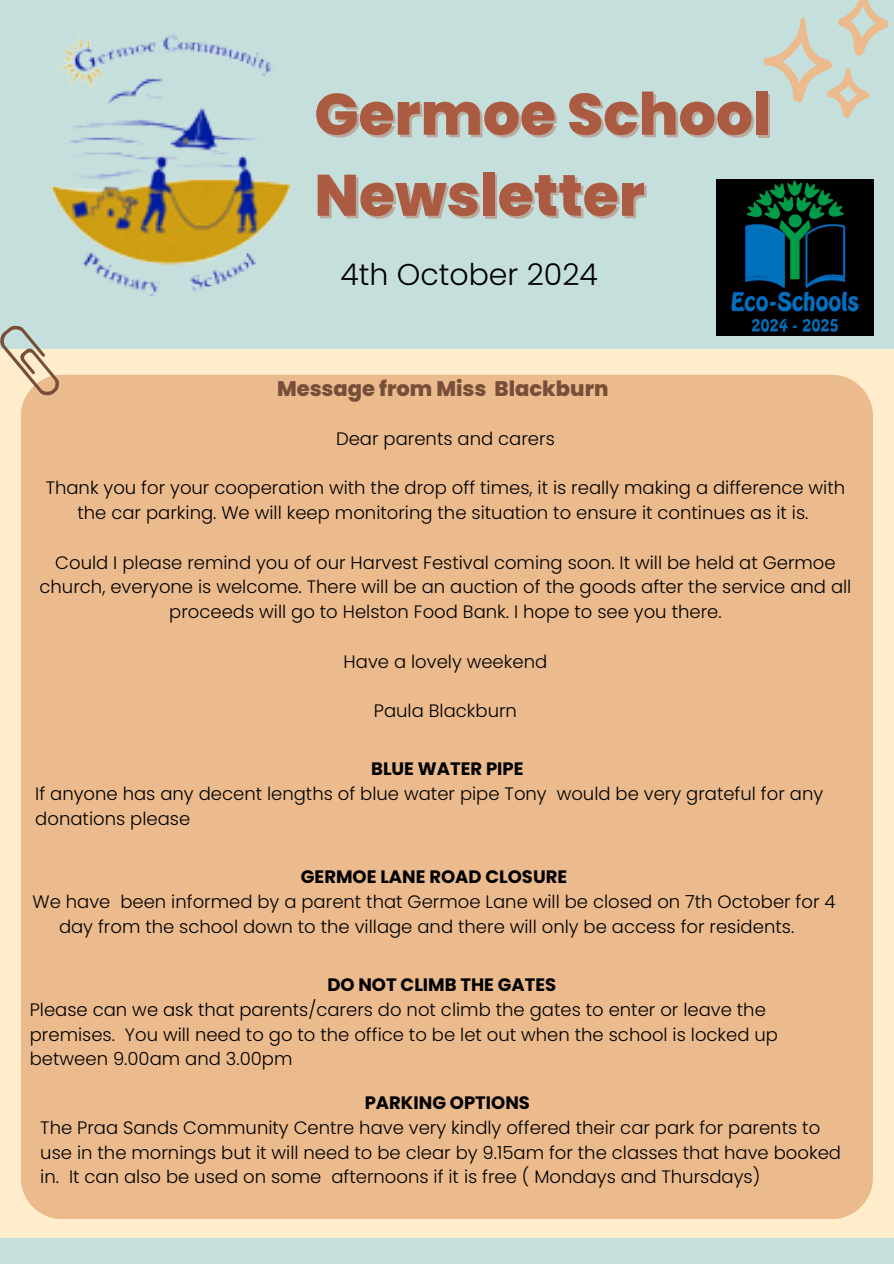
<style>
.page{position:relative;width:894px;height:1264px;background:#fff}
.page>*{position:absolute;margin:0;border:0;box-sizing:border-box;transform-origin:0 0}
.t1{font:800 58.35px "Poppins";color:#aa5b42}
.t2{font:300 30px "Poppins";color:#000}
.t3{font:800 21px "Poppins";color:#774f38}
.t4{font:300 18px/24.8px "Poppins";color:#000}
.t5{font:700 18px "Poppins";color:#000}
</style>
<div class="page">
<div style="left:0;top:0;width:893px;height:1263px;background:#ffedcb"></div>
<div style="left:0;top:0;width:893px;height:349px;background:#c5e0dc"></div>
<div style="left:0;top:1238px;width:893px;height:25px;background:#c5e0dc"></div>
<svg style="left:763px;top:0;width:125px;height:118px"></svg>
<div style="left:21px;top:375px;width:851px;height:844px;background:#ebba8d"></div>
<svg style="left:0;top:325px;width:36px;height:71px"></svg>
<img style="left:36px;top:35px;width:290px;height:373px">
<img style="left:716px;top:179px;width:156px;height:156px">
<h1 class="t1" style="left:314px;top:73px;width:458px">Germoe School</h1>
<p class="t1" style="left:314px;top:154px;width:332px">Newsletter</p>
<p class="t2" style="left:340px;top:253px;width:259px">4th October 2024</p>
<p class="t3" style="left:277px;top:373px;width:333px">Message from Miss Blackburn</p>
<p class="t4" style="left:336px;top:426px;width:220px">Dear parents and carers</p>
<p class="t4" style="left:46px;top:475px;width:800px;text-align:center">Thank you for your cooperation with the drop off times, it is really making a difference with the car parking. We will keep monitoring the situation to ensure it continues as it is.</p>
<p class="t4" style="left:40px;top:550px;width:813px;text-align:center">Could I please remind you of our Harvest Festival coming soon. It will be held at Germoe church, everyone is welcome. There will be an auction of the goods after the service and all proceeds will go to Helston Food Bank. I hope to see you there.</p>
<p class="t4" style="left:343px;top:649px;width:205px">Have a lovely weekend</p>
<p class="t4" style="left:374px;top:698px;width:145px">Paula Blackburn</p>
<p class="t5" style="left:371px;top:756px;width:154px">BLUE WATER PIPE</p>
<p class="t4" style="left:35px;top:781px;width:789px">If anyone has any decent lengths of blue water pipe Tony would be very grateful for any donations please</p>
<p class="t5" style="left:301px;top:864px;width:268px">GERMOE LANE ROAD CLOSURE</p>
<p class="t4" style="left:59px;top:889px;width:777px;text-indent:-26px">We have been informed by a parent that Germoe Lane will be closed on 7th October for 4 day from the school down to the village and there will only be access for residents.</p>
<h3 class="t5" style="left:327px;top:972px;width:230px">DO NOT CLIMB THE GATES</h3>
<p class="t4" style="left:30px;top:997px;width:749px">Please can we ask that parents/carers do not climb the gates to enter or leave the premises. You will need to go to the office to be let out when the school is locked up between 9.00am and 3.00pm</p>
<p class="t5" style="left:364px;top:1090px;width:167px">PARKING OPTIONS</p>
<p class="t4" style="left:40px;top:1115px;width:802px">The Praa Sands Community Centre have very kindly offered their car park for parents to use in the mornings but it will need to be clear by 9.15am for the classes that have booked in. It can also be used on some afternoons if it is free ( Mondays and Thursdays)</p>
</div>
